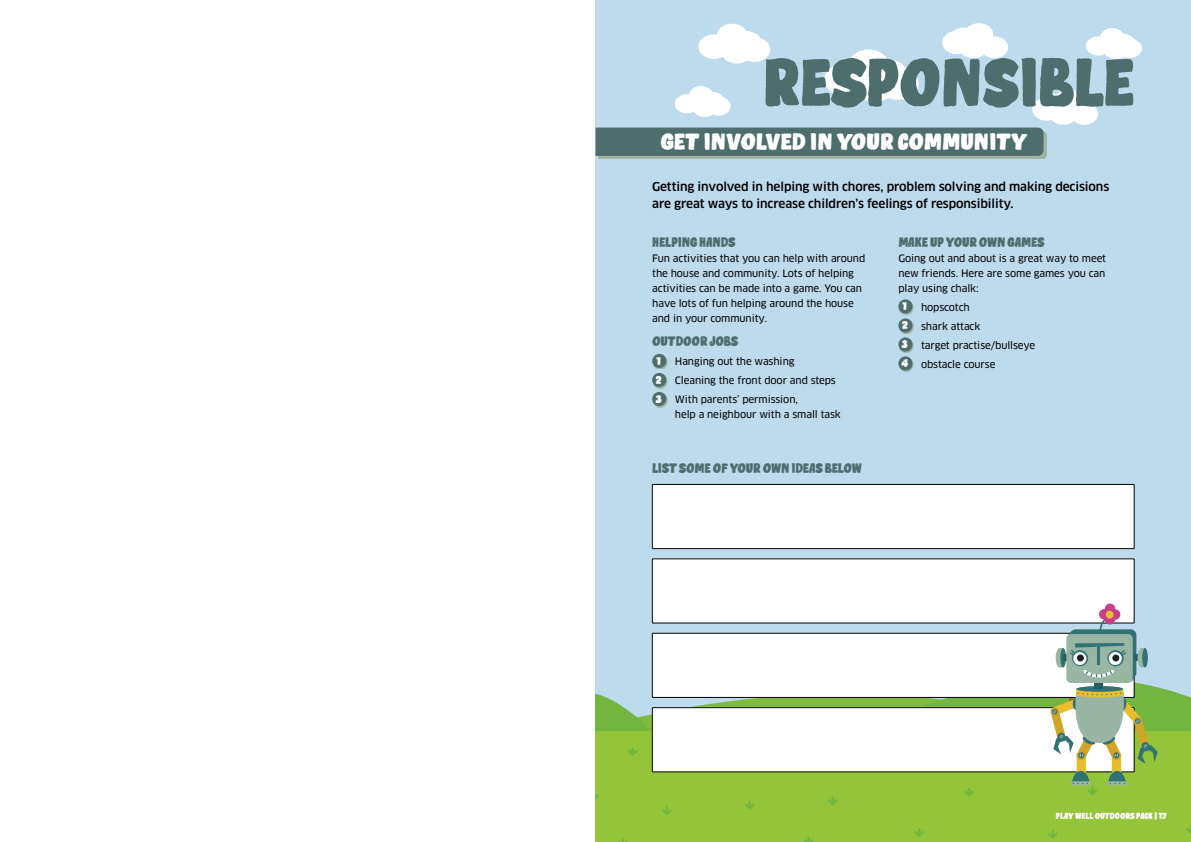
<style>
.page{position:relative;width:1191px;height:842px;background:#fff}
.page>*{position:absolute;margin:0;border:0;box-sizing:border-box;transform-origin:0 0}
.t1{font:70px "Wolby Block Fill";letter-spacing:-.01em;color:#4e6e6e}
.t2{font:24px "Wolby Block Fill";color:#fff;scale:1.06 1}
.t3{font:14px "Wolby Block Fill";letter-spacing:-.01em;color:#4e6e6e}
.t4{font:500 12px/17px "Clan LF";letter-spacing:-.01em;color:#000}
.t5{font:10px/15px "Clan LF News";letter-spacing:-.01em;color:#000}
.t6{font:9px "Wolby Block Fill";letter-spacing:-.01em;color:#fff}
.s1{font-family:"Wolby Block Fill";font-size:11.1px;color:#fff}
</style>
<div class="page">
<div style="left:595px;top:731px;width:596px;height:111px;background:#94c43a"></div>
<svg style="left:914px;top:828px;width:10px;height:9px"></svg>
<svg style="left:1048px;top:830px;width:9px;height:9px"></svg>
<svg style="left:804px;top:837px;width:9px;height:5px"></svg>
<svg style="left:618px;top:838px;width:10px;height:4px"></svg>
<svg style="left:1186px;top:825px;width:5px;height:9px"></svg>
<div style="left:595px;top:0;width:596px;height:731px;background:#bedbee"></div>
<div style="left:652px;top:484px;width:482px;height:65px;background:#fff"></div>
<hr style="left:652px;top:484px;width:482px;height:1px;background:#000">
<hr style="left:652px;top:485px;width:1px;height:63px;background:#000">
<hr style="left:1134px;top:485px;width:1px;height:63px;background:#000">
<hr style="left:652px;top:548px;width:482px;height:1px;background:#000">
<div style="left:652px;top:559px;width:482px;height:64px;background:#fff"></div>
<hr style="left:652px;top:559px;width:482px;height:1px;background:#000">
<hr style="left:652px;top:559px;width:1px;height:64px;background:#000">
<hr style="left:1134px;top:559px;width:1px;height:64px;background:#000">
<svg style="left:595px;top:603px;width:596px;height:212px"></svg>
<div style="left:1112px;top:654px;width:7px;height:7px;background:#1d1d1b;border-radius:50%"></div>
<svg style="left:1073px;top:652px;width:13px;height:13px"></svg>
<div style="left:1077px;top:654px;width:6px;height:7px;background:#1d1d1b;border-radius:50%"></div>
<div style="left:598px;top:131px;width:448px;height:28px;background:#a0b4a1"></div>
<svg style="left:595px;top:23px;width:547px;height:133px"></svg>
<svg style="left:653px;top:355px;width:14px;height:14px"></svg>
<div style="left:652px;top:354px;width:14px;height:14px;background:#4e6e6e;border-radius:50%"></div>
<svg style="left:653px;top:374px;width:14px;height:14px"></svg>
<div style="left:652px;top:373px;width:14px;height:14px;background:#4e6e6e;border-radius:50%"></div>
<svg style="left:653px;top:393px;width:14px;height:14px"></svg>
<div style="left:652px;top:392px;width:14px;height:14px;background:#4e6e6e;border-radius:50%"></div>
<svg style="left:899px;top:300px;width:14px;height:15px"></svg>
<div style="left:898px;top:299px;width:14px;height:14px;background:#4e6e6e;border-radius:50%"></div>
<svg style="left:899px;top:319px;width:14px;height:15px"></svg>
<div style="left:898px;top:318px;width:14px;height:14px;background:#4e6e6e;border-radius:50%"></div>
<svg style="left:899px;top:338px;width:14px;height:15px"></svg>
<div style="left:898px;top:337px;width:14px;height:14px;background:#4e6e6e;border-radius:50%"></div>
<svg style="left:899px;top:357px;width:14px;height:15px"></svg>
<div style="left:898px;top:356px;width:14px;height:14px;background:#4e6e6e;border-radius:50%"></div>
<h1 class="t1" style="left:762px;top:36px;width:373px">RESPONSIBLE</h1>
<h2 class="t2" style="left:660px;top:126px;width:347px">GET INVOLVED IN YOUR COMMUNITY</h2>
<p class="t4" style="left:652px;top:178px;width:458px">Getting involved in helping with chores, problem solving and making decisions are great ways to increase children’s feelings of responsibility.</p>
<h3 class="t3" style="left:652px;top:232px;width:85px">HELPING HANDS</h3>
<p class="t5" style="left:652px;top:250px;width:214px">Fun activities that you can help with around the house and community. Lots of helping activities can be made into a game. You can have lots of fun helping around the house and in your community.</p>
<h3 class="t3" style="left:652px;top:332px;width:88px">OUTDOOR JOBS</h3>
<p class="t5" style="left:656px;top:352px;width:182px;line-height:19px"><span class="s1">1</span> Hanging out the washing<br><span class="s1">2</span> Cleaning the front door and steps<br><span class="s1">3</span> With parents’ permission,</p>
<p class="t5" style="left:675px;top:407px;width:167px">help a neighbour with a small task</p>
<h3 class="t3" style="left:898px;top:232px;width:148px">MAKE UP YOUR OWN GAMES</h3>
<p class="t5" style="left:898px;top:250px;width:209px;text-align:justify">Going out and about is a great way to meet new friends. Here are some games you can play using chalk:</p>
<p class="t5" style="left:901px;top:297px;width:135px;line-height:19px"><span class="s1">1</span> hopscotch<br><span class="s1">2</span> shark attack<br><span class="s1">3</span> target practise/bullseye<br><span class="s1">4</span> obstacle course</p>
<h3 class="t3" style="left:652px;top:459px;width:211px">LIST SOME OF YOUR OWN IDEAS BELOW</h3>
<p class="t6" style="left:1056px;top:810px;width:112px">PLAY WELL OUTDOORS PACK | 17</p>
</div>
